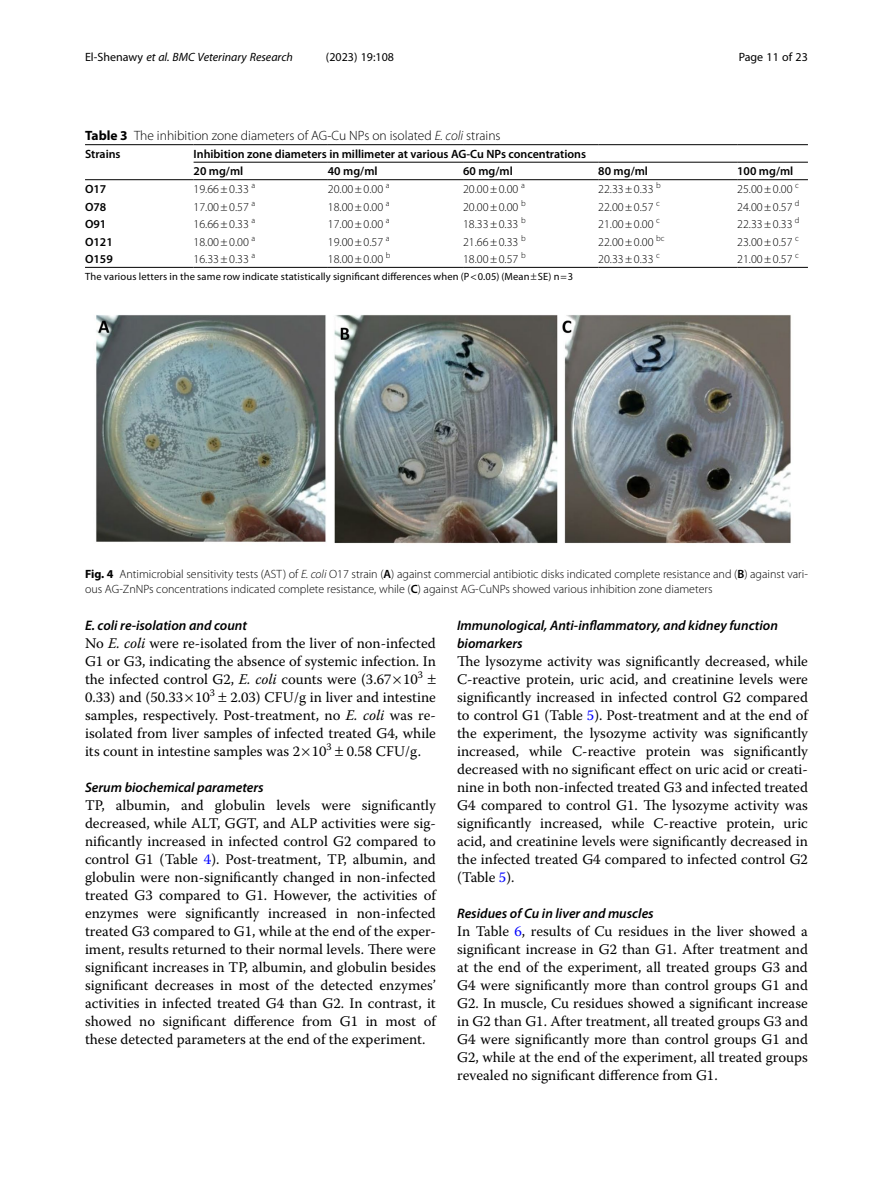
<style>
.page{position:relative;width:893px;height:1191px;background:#fff}
.page>*{position:absolute;margin:0;border:0;box-sizing:border-box;transform-origin:0 0}
.Body_Text{font:14.7px/18px "Warnock Pro";color:#000;text-align:justify}
.Head_3{font:italic 600 13.8px/18px "Myriad Pro";color:#000}
.Table_Caption{font:300 13.5px "Myriad Pro";color:#000}
.Table_Body{font:300 12px "Myriad Pro";color:#000}
.Figure_Caption{font:300 12px/15px "Myriad Pro";color:#000}
.Table_Head{font:600 12px "Myriad Pro";color:#000}
.t1{font:italic 12px "Myriad Pro";color:#000}
.t2{font:12px "Myriad Pro";color:#000}
.Table_Body-2{font:600 12px "Myriad Pro";color:#000}
.Table_Footnote{font:10.5px "Myriad Pro";letter-spacing:.01em;color:#000}
.s1{font-style:normal}
.s2{font-weight:700}
.s3{font-style:italic}
.s4{font-weight:600}
.s5{color:#00f}
</style>
<div class="page">
<hr style="left:85px;top:179px;width:109px;height:1px;background:#000">
<hr style="left:194px;top:144px;width:134px;height:1px;background:#000">
<hr style="left:328px;top:144px;width:135px;height:1px;background:#000">
<hr style="left:463px;top:144px;width:135px;height:1px;background:#000">
<hr style="left:598px;top:144px;width:139px;height:1px;background:#000">
<hr style="left:737px;top:144px;width:71px;height:1px;background:#000">
<hr style="left:194px;top:162px;width:134px;height:1px;background:#000">
<hr style="left:194px;top:179px;width:134px;height:1px;background:#000">
<hr style="left:328px;top:162px;width:135px;height:1px;background:#000">
<hr style="left:328px;top:179px;width:135px;height:1px;background:#000">
<hr style="left:463px;top:162px;width:135px;height:1px;background:#000">
<hr style="left:463px;top:179px;width:135px;height:1px;background:#000">
<hr style="left:598px;top:162px;width:139px;height:1px;background:#000">
<hr style="left:598px;top:179px;width:139px;height:1px;background:#000">
<hr style="left:737px;top:162px;width:71px;height:1px;background:#000">
<hr style="left:737px;top:179px;width:71px;height:1px;background:#000">
<hr style="left:194px;top:267px;width:134px;height:1px;background:#000">
<hr style="left:328px;top:267px;width:135px;height:1px;background:#000">
<hr style="left:463px;top:267px;width:135px;height:1px;background:#000">
<hr style="left:598px;top:267px;width:139px;height:1px;background:#000">
<hr style="left:737px;top:267px;width:71px;height:1px;background:#000">
<hr style="left:85px;top:267px;width:109px;height:1px;background:#000">
<hr style="left:85px;top:144px;width:109px;height:1px;background:#000">
<img style="left:96px;top:315px;width:695px;height:229px">
<p class="t1" style="left:85px;top:50px;width:209px"><span class="s1">El-Shenawy</span> et al. BMC Veterinary Research</p>
<p class="t2" style="left:326px;top:50px;width:70px">(2023) 19:108</p>
<p class="t2" style="left:739px;top:50px;width:71px">Page 11 of 23</p>
<p class="Table_Caption" style="left:85px;top:128px;width:417px"><span class="s2">Table 3</span> The inhibition zone diameters of AG-Cu NPs on isolated <span class="s3">E. coli</span> strains</p>
<p class="Table_Head" style="left:85px;top:146px;width:37px">Strains</p>
<p class="Table_Head" style="left:194px;top:146px;width:394px">Inhibition zone diameters in millimeter at various AG-Cu NPs concentrations</p>
<p class="Table_Head" style="left:194px;top:164px;width:51px">20 mg/ml</p>
<p class="Table_Head" style="left:328px;top:164px;width:51px">40 mg/ml</p>
<p class="Table_Head" style="left:463px;top:164px;width:51px">60 mg/ml</p>
<p class="Table_Head" style="left:598px;top:164px;width:51px">80 mg/ml</p>
<p class="Table_Head" style="left:737px;top:164px;width:58px">100 mg/ml</p>
<p class="Table_Body-2" style="left:85px;top:181px;width:23px">O17</p>
<p class="Table_Body" style="left:194px;top:182px;width:63px">19.66±0.33 <sup>a</sup></p>
<p class="Table_Body" style="left:328px;top:182px;width:63px">20.00±0.00 <sup>a</sup></p>
<p class="Table_Body" style="left:463px;top:182px;width:63px">20.00±0.00 <sup>a</sup></p>
<p class="Table_Body" style="left:598px;top:182px;width:64px">22.33±0.33 <sup>b</sup></p>
<p class="Table_Body" style="left:737px;top:182px;width:63px">25.00±0.00 <sup>c</sup></p>
<p class="Table_Body-2" style="left:85px;top:199px;width:23px">O78</p>
<p class="Table_Body" style="left:194px;top:200px;width:63px">17.00±0.57 <sup>a</sup></p>
<p class="Table_Body" style="left:328px;top:200px;width:63px">18.00±0.00 <sup>a</sup></p>
<p class="Table_Body" style="left:463px;top:200px;width:64px">20.00±0.00 <sup>b</sup></p>
<p class="Table_Body" style="left:598px;top:200px;width:63px">22.00±0.57 <sup>c</sup></p>
<p class="Table_Body" style="left:737px;top:200px;width:64px">24.00±0.57 <sup>d</sup></p>
<p class="Table_Body-2" style="left:85px;top:216px;width:23px">O91</p>
<p class="Table_Body" style="left:194px;top:217px;width:63px">16.66±0.33 <sup>a</sup></p>
<p class="Table_Body" style="left:328px;top:217px;width:63px">17.00±0.00 <sup>a</sup></p>
<p class="Table_Body" style="left:463px;top:217px;width:64px">18.33±0.33 <sup>b</sup></p>
<p class="Table_Body" style="left:598px;top:217px;width:63px">21.00±0.00 <sup>c</sup></p>
<p class="Table_Body" style="left:737px;top:217px;width:64px">22.33±0.33 <sup>d</sup></p>
<p class="Table_Body-2" style="left:85px;top:234px;width:29px">O121</p>
<p class="Table_Body" style="left:194px;top:235px;width:63px">18.00±0.00 <sup>a</sup></p>
<p class="Table_Body" style="left:328px;top:235px;width:63px">19.00±0.57 <sup>a</sup></p>
<p class="Table_Body" style="left:463px;top:235px;width:64px">21.66±0.33 <sup>b</sup></p>
<p class="Table_Body" style="left:598px;top:235px;width:68px">22.00±0.00 <sup>bc</sup></p>
<p class="Table_Body" style="left:737px;top:235px;width:63px">23.00±0.57 <sup>c</sup></p>
<p class="Table_Body-2" style="left:85px;top:251px;width:29px">O159</p>
<p class="Table_Body" style="left:194px;top:252px;width:63px">16.33±0.33 <sup>a</sup></p>
<p class="Table_Body" style="left:328px;top:252px;width:64px">18.00±0.00 <sup>b</sup></p>
<p class="Table_Body" style="left:463px;top:252px;width:64px">18.00±0.57 <sup>b</sup></p>
<p class="Table_Body" style="left:598px;top:252px;width:63px">20.33±0.33 <sup>c</sup></p>
<p class="Table_Body" style="left:737px;top:252px;width:63px">21.00±0.57 <sup>c</sup></p>
<p class="Table_Footnote" style="left:85px;top:269px;width:490px">The various letters in the same row indicate statistically significant differences when (P 0.05) (Mean SE) n 3</p>
<p class="Figure_Caption" style="left:85px;top:567px;width:724px"><span class="s2">Fig. 4</span> Antimicrobial sensitivity tests (AST) of <span class="s3">E. coli</span> O17 strain (<span class="s4">A</span>) against commercial antibiotic disks indicated complete resistance and (<span class="s4">B</span>) against vari&shy;ous AG-ZnNPs concentrations indicated complete resistance, while (<span class="s4">C</span>) against AG-CuNPs showed various inhibition zone diameters</p>
<p class="Head_3" style="left:85px;top:616px;width:164px">E. coli re-isolation and count</p>
<p class="Body_Text" style="left:85px;top:634px;width:352px;text-align:left">No <span class="s3">E. coli</span> were re-isolated from the liver of non-infected G1 or G3, indicating the absence of systemic infection. In the infected control G2, <span class="s3">E. coli</span> counts were (3.67 10<sup>3<br></sup>0.33) and (50.33 10<sup>3</sup> 2.03) CFU/g in liver and intestine samples, respectively. Post-treatment, no <span class="s3">E. coli</span> was re&shy;isolated from liver samples of infected treated G4, while its count in intestine samples was 2 10<sup>3</sup> 0.58 CFU/g.</p>
<p class="Head_3" style="left:85px;top:778px;width:180px">Serum biochemical parameters</p>
<p class="Body_Text" style="left:85px;top:796px;width:352px">TP, albumin, and globulin levels were significantly decreased, while ALT, GGT, and ALP activities were sig&shy;nificantly increased in infected control G2 compared to control G1 (Table <span class="s5">4</span>). Post-treatment, TP, albumin, and globulin were non-significantly changed in non-infected treated G3 compared to G1. However, the activities of enzymes were significantly increased in non-infected treated G3 compared to G1, while at the end of the exper&shy;iment, results returned to their normal levels. There were significant increases in TP, albumin, and globulin besides significant decreases in most of the detected enzymes’ activities in infected treated G4 than G2. In contrast, it showed no significant difference from G1 in most of these detected parameters at the end of the experiment.</p>
<p class="Head_3" style="left:457px;top:616px;width:322px">Immunological, Anti-inflammatory, and kidney function biomarkers</p>
<p class="Body_Text" style="left:457px;top:652px;width:352px">The lysozyme activity was significantly decreased, while C-reactive protein, uric acid, and creatinine levels were significantly increased in infected control G2 compared to control G1 (Table <span class="s5">5</span>). Post-treatment and at the end of the experiment, the lysozyme activity was significantly increased, while C-reactive protein was significantly decreased with no significant effect on uric acid or creati&shy;nine in both non-infected treated G3 and infected treated G4 compared to control G1. The lysozyme activity was significantly increased, while C-reactive protein, uric acid, and creatinine levels were significantly decreased in the infected treated G4 compared to infected control G2 (Table <span class="s5">5</span>).</p>
<p class="Head_3" style="left:457px;top:904px;width:198px">Residues of Cu in liver and muscles</p>
<p class="Body_Text" style="left:457px;top:922px;width:352px">In Table <span class="s5">6</span>, results of Cu residues in the liver showed a significant increase in G2 than G1. After treatment and at the end of the experiment, all treated groups G3 and G4 were significantly more than control groups G1 and G2. In muscle, Cu residues showed a significant increase in G2 than G1. After treatment, all treated groups G3 and G4 were significantly more than control groups G1 and G2, while at the end of the experiment, all treated groups revealed no significant difference from G1.</p>
</div>
